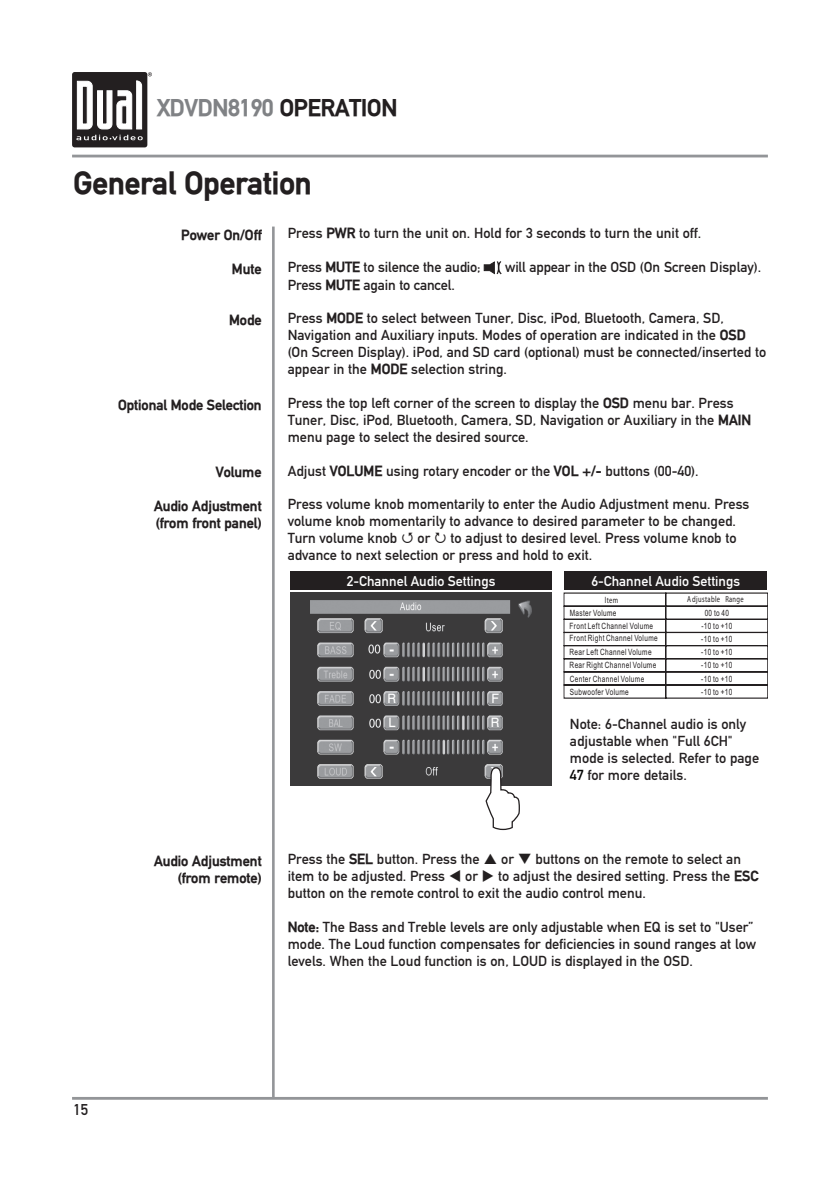
<style>
.page{position:relative;width:840px;height:1191px;background:#fff}
.page>*{position:absolute;margin:0;border:0;box-sizing:border-box;transform-origin:0 0}
.t1{font:700 31.2px "DIN Mittelschrift";color:#231f20}
.t2{font:700 23.4px "DIN Mittelschrift";color:#808285}
.t3{font:15.4px "DIN Mittelschrift";color:#231f20}
.t4{font:14.4px/17px "DIN Mittelschrift";color:#231f20}
.t5{font:700 14.4px/17px "DIN Mittelschrift";color:#231f20}
.t6{font:14px "DIN Mittelschrift";color:#fff}
.t7{font:13px "Swiss 721 BT";color:#fff}
.t8{font:8.6px/13.2px "Arial";letter-spacing:.055em;color:#231f20;scale:.74 1}
.t9{font:700 8.6px "Arial";letter-spacing:.055em;color:#231f20;scale:.74 1}
.s1{color:#231f20}
.s2{font-weight:700}
.s3{color:#040503}
</style>
<div class="page">
<div style="left:72px;top:72px;width:75px;height:75px;background:#231f20;border-radius:3px"></div>
<svg style="left:76px;top:72px;width:76px;height:68px"></svg>
<hr style="left:72px;top:155px;width:695px;height:2px;background:#939598">
<hr style="left:72px;top:1097px;width:695px;height:2px;background:#939598">
<hr style="left:272px;top:226px;width:2px;height:872px;background:#939598">
<svg style="left:484px;top:261px;width:17px;height:13px"></svg>
<svg style="left:563px;top:593px;width:204px;height:105px"></svg>
<div style="left:564px;top:571px;width:202px;height:18px;background:#231f20"></div>
<img style="left:290px;top:593px;width:261px;height:192px">
<div style="left:290px;top:571px;width:261px;height:18px;background:#231f20"></div>
<svg style="left:484px;top:766px;width:37px;height:65px"></svg>
<h2 class="t2" style="left:157px;top:94px;width:241px">XDVDN8190 <span class="s1">OPERATION</span></h2>
<h1 class="t1" style="left:73px;top:165px;width:240px">General Operation</h1>
<p class="t5" style="left:181px;top:226px;width:82px">Power On/Off</p>
<p class="t5" style="left:232px;top:261px;width:31px">Mute</p>
<p class="t5" style="left:229px;top:311px;width:34px">Mode</p>
<p class="t5" style="left:118px;top:396px;width:145px">Optional Mode Selection</p>
<p class="t5" style="left:216px;top:464px;width:47px">Volume</p>
<p class="t5" style="left:154px;top:497px;width:109px">Audio Adjustment (from front panel)</p>
<p class="t4" style="left:287px;top:224px;width:415px">Press <span class="s2">PWR</span> to turn the unit on. Hold for 3 seconds to turn the unit off.</p>
<p class="t4" style="left:287px;top:259px;width:194px">Press <span class="s2">MUTE</span> to silence the audio;</p>
<p class="t4" style="left:505px;top:259px;width:257px">will appear in the OSD (On Screen Display).</p>
<p class="t4" style="left:287px;top:276px;width:169px">Press <span class="s2">MUTE</span> again to cancel.</p>
<p class="t4" style="left:287px;top:310px;width:480px">Press <span class="s2">MODE</span> to select between Tuner, Disc, iPod, Bluetooth, Camera, SD, Navigation and Auxiliary inputs. Modes of operation are indicated in the <span class="s2">OSD </span>(On Screen Display). iPod, and SD card (optional) must be connected/inserted to appear in the <span class="s2">MODE</span> selection string.</p>
<p class="t4" style="left:287px;top:394px;width:465px">Press the top left corner of the screen to display the <span class="s2">OSD</span> menu bar. Press<br>Tuner, Disc, iPod, Bluetooth, Camera, SD, Navigation or Auxiliary in the <span class="s2">MAIN </span>menu page to select the desired source.</p>
<p class="t4" style="left:287px;top:462px;width:412px">Adjust <span class="s2">VOLUME</span> using rotary encoder or the <span class="s2">VOL +/-</span> buttons (00-40).</p>
<p class="t4" style="left:287px;top:496px;width:463px">Press volume knob momentarily to enter the Audio Adjustment menu. Press volume knob momentarily to advance to desired parameter to be changed.<br>Turn volume knob</p>
<p class="t4" style="left:287px;top:529px;width:450px;text-indent:163px">to adjust to desired level. Press volume knob to advance to next selection or press and hold to exit.</p>
<p class="t4" style="left:417px;top:529px;width:14px">or</p>
<p class="t6" style="left:347px;top:572px;width:150px">2-Channel Audio Settings</p>
<p class="t7" style="left:387px;top:690px;width:10px">R</p>
<p class="t7" style="left:491px;top:690px;width:9px">F</p>
<p class="t7" style="left:388px;top:714px;width:8px">L</p>
<p class="t7" style="left:490px;top:714px;width:10px">R</p>
<p class="t6" style="left:591px;top:572px;width:150px">6-Channel Audio Settings</p>
<p class="t9" style="left:604px;top:594px;width:20px">ltem</p>
<p class="t9" style="left:686px;top:593px;width:78px">A djustable Range</p>
<p class="t8" style="left:569px;top:606px;width:114px">Master Volume<br>Front Left Channel Volume</p>
<p class="t8" style="left:569px;top:658px;width:118px">Rear Right Channel Volume<br>Center Channel Volume<br>Subwoofer Volume</p>
<p class="t8" style="left:701px;top:606px;width:43px;text-align:center">00 to 40 -10 to +10</p>
<p class="t8" style="left:569px;top:632px;width:120px">Front Right Channel Volume</p>
<p class="t8" style="left:701px;top:632px;width:43px">-10 to +10</p>
<p class="t8" style="left:569px;top:646px;width:112px">Rear Left Channel Volume</p>
<p class="t8" style="left:701px;top:645px;width:44px;text-align:justify">-10 to +10 -10 to +10 -10 to +10 -10 to +10</p>
<p class="t4" style="left:569px;top:715px;width:191px">Note: 6-Channel audio is only adjustable when "Full 6CH" mode is selected. Refer to page<br><span class="s3">47</span> for more details.</p>
<p class="t5" style="left:154px;top:852px;width:109px;text-align:right">Audio Adjustment (from remote)</p>
<p class="t4" style="left:287px;top:850px;width:193px">Press the <span class="s2">SEL</span> button. Press the</p>
<p class="t4" style="left:287px;top:850px;width:472px;text-indent:213px">or ❑ buttons on the remote to select an item to be adjusted. Press ▼ or ◆ to adjust the desired setting. Press the <span class="s2">ESC </span>button on the remote control to exit the audio control menu.</p>
<p class="t4" style="left:287px;top:918px;width:469px"><span class="s2">Note:</span> The Bass and Treble levels are only adjustable when EQ is set to "User” mode. The Loud function compensates for deficiencies in sound ranges at low levels. When the Loud function is on, LOUD is displayed in the OSD.</p>
<p class="t3" style="left:73px;top:1100px;width:16px">15</p>
</div>
